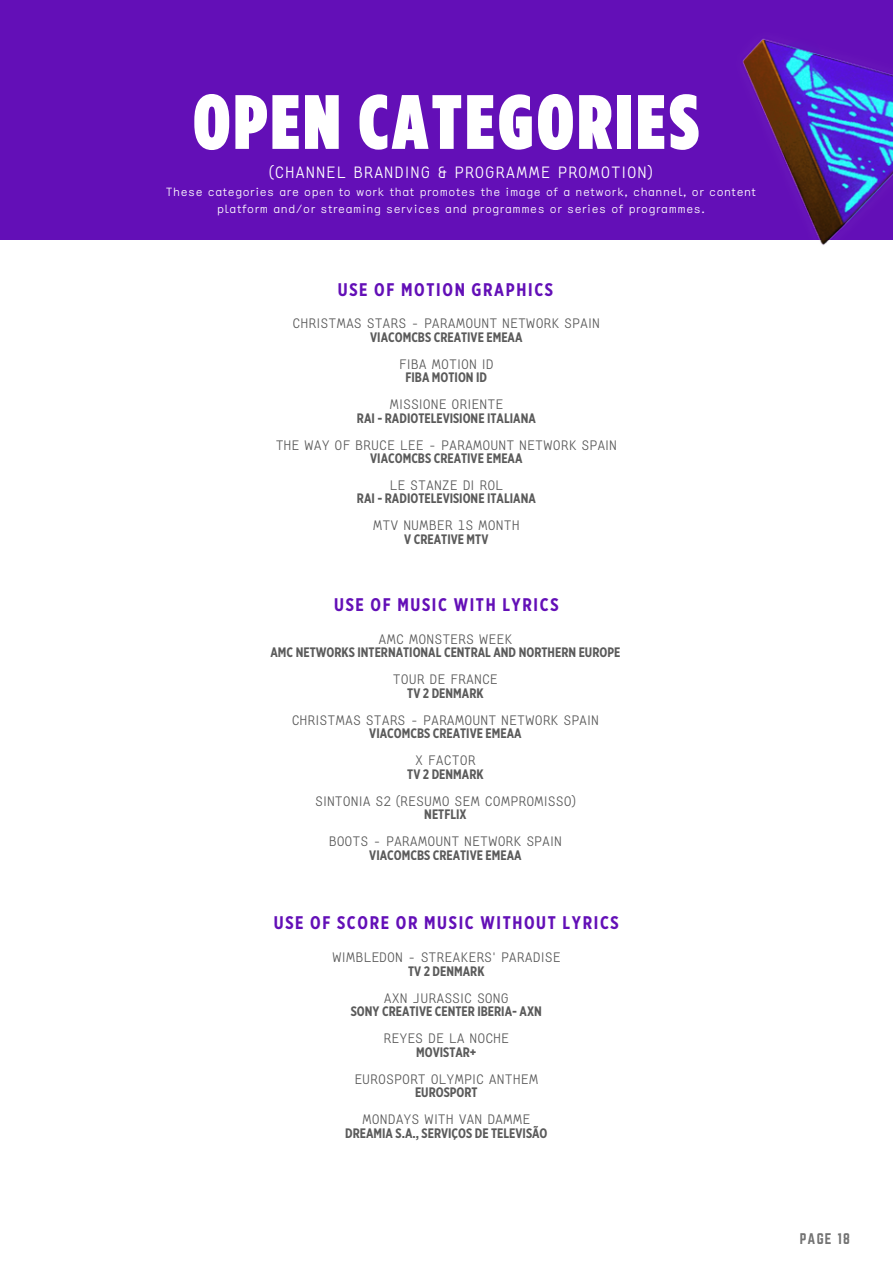
<style>
.page{position:relative;width:893px;height:1264px;background:#fff}
.page>*{position:absolute;margin:0;border:0;box-sizing:border-box;transform-origin:0 0}
.t1{font:900 76.8px "Gotham Condensed";letter-spacing:.05em;color:#fff}
.t2{font:700 18.3px "Gotham X Narrow";letter-spacing:.09em;color:#630fb7}
.t3{font:16.35px "Proxy Mono BETA Regular Two";letter-spacing:.05em;color:#fff}
.t4{font:13.65px "Proxy Mono BETA Regular Two";color:#000}
.t5{font:700 13.65px "Gotham X Narrow";color:#000}
.t6{font:13.5px "Norwester";letter-spacing:.09em;color:#737373}
.t7{font:11.85px/16.8px "Proxy Mono BETA Regular Two";letter-spacing:.05em;color:#fff;text-align:center}
</style>
<div class="page">
<div style="left:0;top:0;width:892px;height:239px;background:#630fb7"></div>
<img style="left:695px;top:38px;width:197px;height:207px">
<h1 class="t1" style="left:193px;top:75px;width:507px">OPEN CATEGORIES</h1>
<p class="t3" style="left:269px;top:162px;width:384px">(CHANNEL BRANDING &amp; PROGRAMME PROMOTION)</p>
<p class="t7" style="left:166px;top:184px;width:591px">These categories are open to work that promotes the image of a network, channel, or content platform and/or streaming services and programmes or series of programmes.</p>
<h2 class="t2" style="left:338px;top:278px;width:217px">USE OF MOTION GRAPHICS</h2>
<p class="t4" style="left:292px;top:315px;width:309px">CHRISTMAS STARS - PARAMOUNT NETWORK SPAIN</p>
<p class="t5" style="left:370px;top:328px;width:154px">VIACOMCBS CREATIVE EMEAA</p>
<p class="t4" style="left:399px;top:355px;width:96px">FIBA MOTION ID</p>
<p class="t5" style="left:405px;top:369px;width:83px">FIBA MOTION ID</p>
<p class="t4" style="left:389px;top:396px;width:115px">MISSIONE ORIENTE</p>
<p class="t5" style="left:357px;top:409px;width:180px">RAI - RADIOTELEVISIONE ITALIANA</p>
<p class="t4" style="left:275px;top:436px;width:343px">THE WAY OF BRUCE LEE - PARAMOUNT NETWORK SPAIN</p>
<p class="t5" style="left:370px;top:450px;width:154px">VIACOMCBS CREATIVE EMEAA</p>
<p class="t4" style="left:389px;top:477px;width:115px">LE STANZE DI ROL</p>
<p class="t5" style="left:357px;top:490px;width:180px">RAI - RADIOTELEVISIONE ITALIANA</p>
<p class="t4" style="left:373px;top:517px;width:148px">MTV NUMBER 1S MONTH</p>
<p class="t5" style="left:404px;top:531px;width:86px">V CREATIVE MTV</p>
<h2 class="t2" style="left:334px;top:593px;width:226px">USE OF MUSIC WITH LYRICS</h2>
<p class="t4" style="left:378px;top:631px;width:135px">AMC MONSTERS WEEK</p>
<p class="t5" style="left:270px;top:644px;width:351px">AMC NETWORKS INTERNATIONAL CENTRAL AND NORTHERN EUROPE</p>
<p class="t4" style="left:393px;top:671px;width:106px">TOUR DE FRANCE</p>
<p class="t5" style="left:407px;top:684px;width:78px">TV 2 DENMARK</p>
<p class="t4" style="left:292px;top:711px;width:309px">CHRISTMAS STARS - PARAMOUNT NETWORK SPAIN</p>
<p class="t5" style="left:369px;top:725px;width:154px">VIACOMCBS CREATIVE EMEAA</p>
<p class="t4" style="left:415px;top:752px;width:62px">X FACTOR</p>
<p class="t5" style="left:407px;top:765px;width:78px">TV 2 DENMARK</p>
<p class="t4" style="left:315px;top:792px;width:262px">SINTONIA S2 (RESUMO SEM COMPROMISSO)</p>
<p class="t5" style="left:424px;top:806px;width:44px">NETFLIX</p>
<p class="t4" style="left:329px;top:833px;width:235px">BOOTS - PARAMOUNT NETWORK SPAIN</p>
<p class="t5" style="left:369px;top:846px;width:154px">VIACOMCBS CREATIVE EMEAA</p>
<h2 class="t2" style="left:274px;top:911px;width:346px">USE OF SCORE OR MUSIC WITHOUT LYRICS</h2>
<p class="t4" style="left:332px;top:949px;width:230px">WIMBLEDON - STREAKERS' PARADISE</p>
<p class="t5" style="left:408px;top:962px;width:78px">TV 2 DENMARK</p>
<p class="t4" style="left:384px;top:989px;width:126px">AXN JURASSIC SONG</p>
<p class="t5" style="left:351px;top:1003px;width:192px">SONY CREATIVE CENTER IBERIA- AXN</p>
<p class="t4" style="left:383px;top:1030px;width:127px">REYES DE LA NOCHE</p>
<p class="t5" style="left:416px;top:1043px;width:62px">MOVISTAR+</p>
<p class="t4" style="left:354px;top:1070px;width:185px">EUROSPORT OLYMPIC ANTHEM</p>
<p class="t5" style="left:415px;top:1084px;width:64px">EUROSPORT</p>
<p class="t4" style="left:362px;top:1111px;width:170px">MONDAYS WITH VAN DAMME</p>
<p class="t5" style="left:345px;top:1124px;width:204px">DREAMIA S.A., SERVIÇOS DE TELEVISÃO</p>
<p class="t6" style="left:799px;top:1230px;width:52px">PAGE 18</p>
</div>
